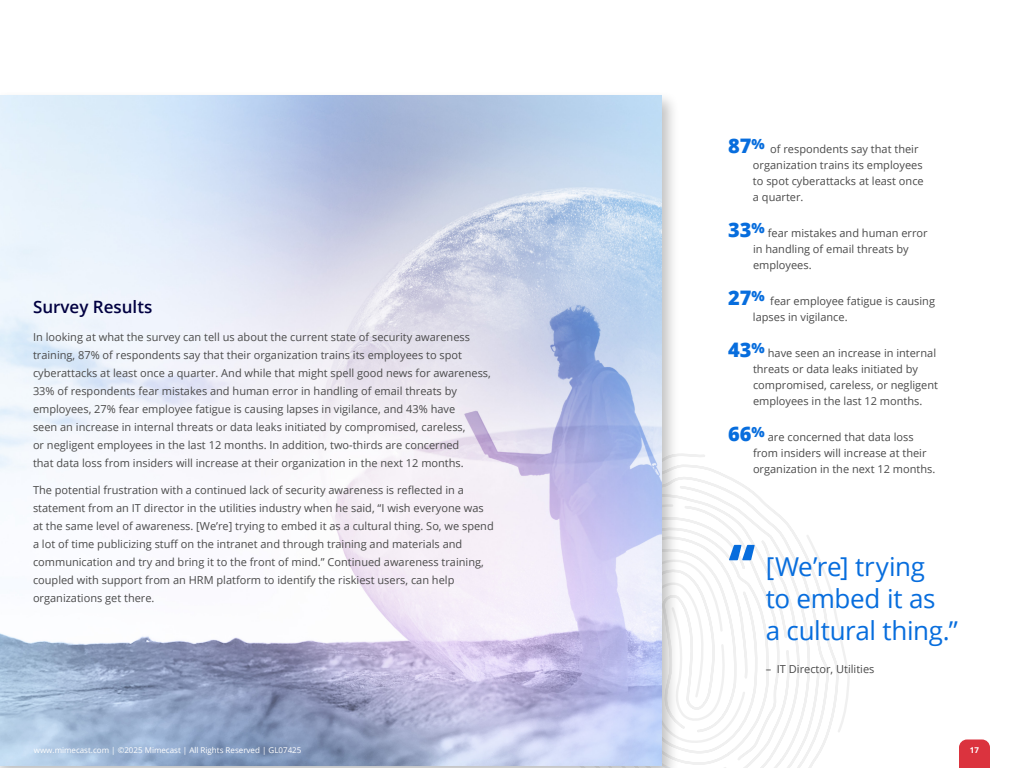
<style>
.page{position:relative;width:1024px;height:768px;background:#fff}
.page>*{position:absolute;margin:0;border:0;box-sizing:border-box;transform-origin:0 0}
.t1{font:700 60px "Neo Sans W1 G";color:#076ddd}
.t2{font:26px/32px "Open Sans";letter-spacing:-.015em;color:#076ddd}
.t3{font:600 17px "Open Sans";color:#010041}
.t4{font:11px/18px "Open Sans";color:#4a4a4a}
.t5{font:8px "Open Sans";color:#fff}
.t6{font:700 8px "Open Sans";color:#fff}
.s1{font-weight:800;font-size:20px;color:#076ddd}
</style>
<div class="page">
<svg style="left:680px;top:453px;width:170px;height:315px"></svg>
<div style="left:0;top:90px;width:680px;height:678px;background:#000;opacity:.25"></div>
<img style="left:0;top:96px;width:662px;height:670px">
<svg style="left:959px;top:740px;width:31px;height:28px"></svg>
<h3 class="t3" style="left:33px;top:295px;width:121px">Survey Results</h3>
<p class="t4" style="left:33px;top:328px;width:459px">In looking at what the survey can tell us about the current state of security awareness training, 87% of respondents say that their organization trains its employees to spot cyberattacks at least once a quarter. And while that might spell good news for awareness, 33% of respondents fear mistakes and human error in handling of email threats by employees, 27% fear employee fatigue is causing lapses in vigilance, and 43% have<br>seen an increase in internal threats or data leaks initiated by compromised, careless,<br>or negligent employees in the last 12 months. In addition, two-thirds are concerned<br>that data loss from insiders will increase at their organization in the next 12 months.</p>
<p class="t4" style="left:33px;top:481px;width:462px">The potential frustration with a continued lack of security awareness is reflected in a statement from an IT director in the utilities industry when he said, “I wish everyone was at the same level of awareness. [We’re] trying to embed it as a cultural thing. So, we spend a lot of time publicizing stuff on the intranet and through training and materials and communication and try and bring it to the front of mind.” Continued awareness training, coupled with support from an HRM platform to identify the riskiest users, can help organizations get there.</p>
<p class="t4" style="left:753px;top:141px;width:172px;line-height:16px;text-indent:-25px"><span class="s1">87</span><sup>%</sup> of respondents say that their organization trains its employees to spot cyberattacks at least once a quarter.</p>
<p class="t4" style="left:753px;top:225px;width:176px;line-height:16px;text-indent:-25px"><span class="s1">33</span><sup>%</sup> fear mistakes and human error in handling of email threats by employees.</p>
<p class="t4" style="left:753px;top:293px;width:184px;line-height:16px;text-indent:-25px"><span class="s1">27</span><sup>%</sup> fear employee fatigue is causing lapses in vigilance.</p>
<p class="t4" style="left:753px;top:345px;width:187px;line-height:16px;text-indent:-25px"><span class="s1">43</span><sup>%</sup> have seen an increase in internal threats or data leaks initiated by compromised, careless, or negligent employees in the last 12 months.</p>
<p class="t4" style="left:753px;top:429px;width:184px;line-height:16px;text-indent:-25px"><span class="s1">66</span><sup>%</sup> are concerned that data loss from insiders will increase at their organization in the next 12 months.</p>
<h1 class="t1" style="left:728px;top:530px;width:30px">“</h1>
<h2 class="t2" style="left:766px;top:550px;width:194px">[We’re] trying<br>to embed it as<br>a cultural thing.”</h2>
<p class="t4" style="left:766px;top:660px;width:110px">– IT Director, Utilities</p>
<p class="t5" style="left:34px;top:745px;width:269px">www.mimecast.com | ©2025 Mimecast | All Rights Reserved | GL07425</p>
<p class="t6" style="left:970px;top:745px;width:11px">17</p>
</div>
